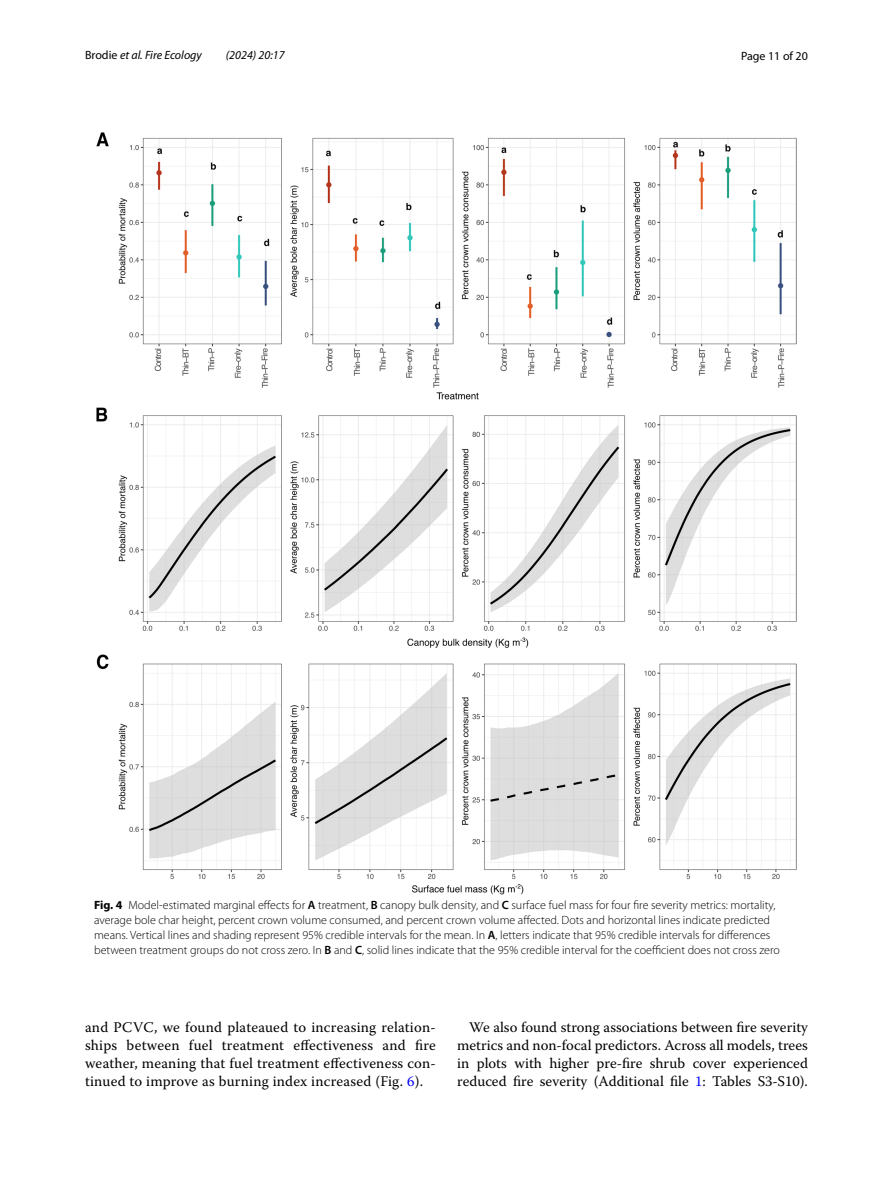
<style>
.page{position:relative;width:893px;height:1187px;background:#fff}
.page>*{position:absolute;margin:0;border:0;box-sizing:border-box;transform-origin:0 0}
.t1{font:14.7px/18px "Warnock Pro";letter-spacing:.01em;color:#000;text-align:justify}
.t2{font:300 12px/15px "Myriad Pro";color:#000}
.t3{font:italic 12px "Myriad Pro";color:#000}
.t4{font:12px "Myriad Pro";color:#000}
.s1{font-style:normal}
.s2{font-weight:700}
.s3{font-weight:600}
.s4{color:#00f}
</style>
<div class="page">
<img style="left:96px;top:133px;width:701px;height:761px">
<p class="t3" style="left:85px;top:48px;width:118px"><span class="s1">Brodie</span> et al. Fire Ecology</p>
<p class="t3" style="left:226px;top:48px;width:60px">(2024) 20:17</p>
<p class="t4" style="left:741px;top:48px;width:68px">Page 11 of 20</p>
<p class="t2" style="left:94px;top:898px;width:687px"><span class="s2">Fig. 4</span> Model-estimated marginal effects for <span class="s3">A</span> treatment, <span class="s3">B</span> canopy bulk density, and <span class="s3">C</span> surface fuel mass for four fire severity metrics: mortality, average bole char height, percent crown volume consumed, and percent crown volume affected. Dots and horizontal lines indicate predicted means. Vertical lines and shading represent 95% credible intervals for the mean. In <span class="s3">A</span>, letters indicate that 95% credible intervals for differences between treatment groups do not cross zero. In <span class="s3">B</span> and <span class="s3">C</span>, solid lines indicate that the 95% credible interval for the coefficient does not cross zero</p>
<p class="t1" style="left:85px;top:1018px;width:352px">and PCVC, we found plateaued to increasing relation&shy;ships between fuel treatment effectiveness and fire weather, meaning that fuel treatment effectiveness con&shy;tinued to improve as burning index increased (Fig. <span class="s4">6</span>).</p>
<p class="t1" style="left:457px;top:1018px;width:352px;text-indent:12px">We also found strong associations between fire severity metrics and non-focal predictors. Across all models, trees in plots with higher pre-fire shrub cover experienced reduced fire severity (Additional file <span class="s4">1</span>: Tables S3-S10).</p>
</div>
